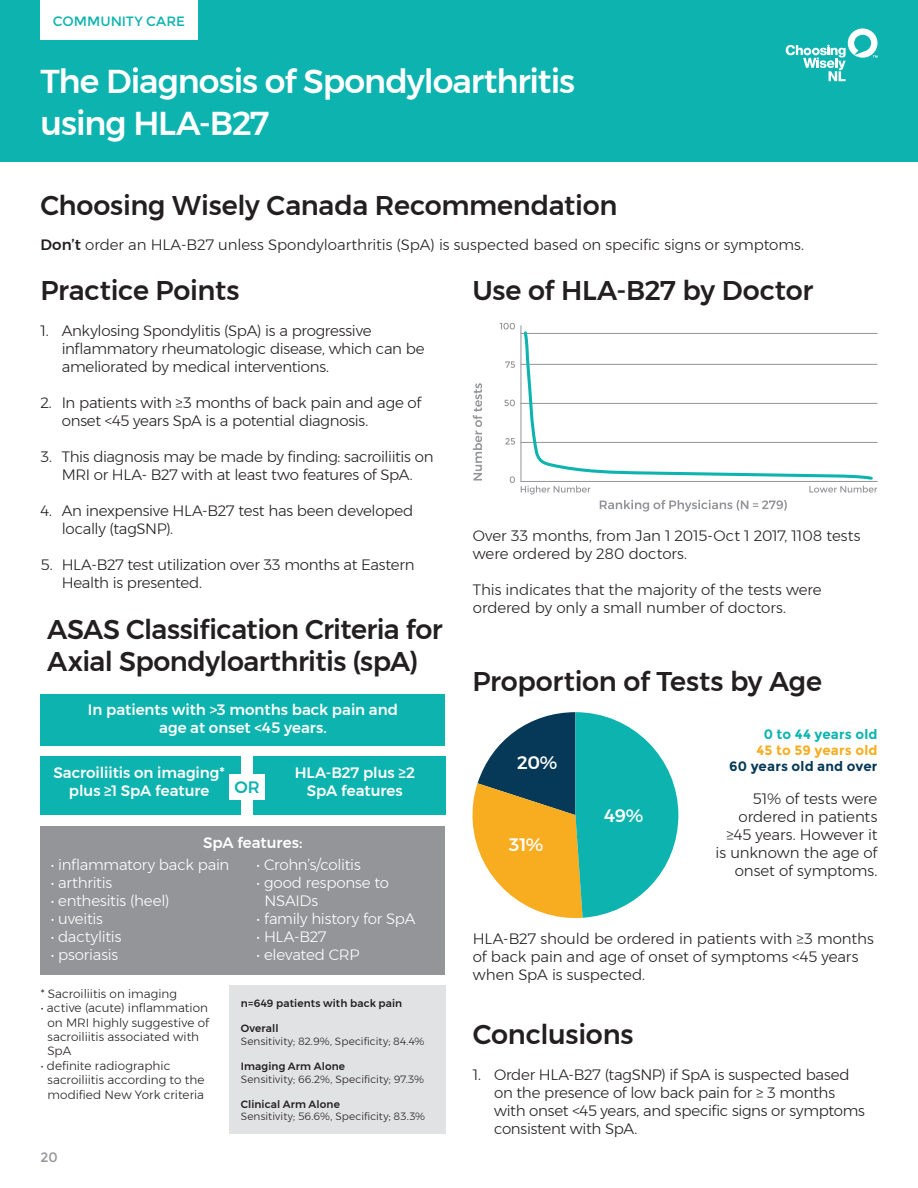
<style>
.page{position:relative;width:918px;height:1188px;background:#fff}
.page>*{position:absolute;margin:0;border:0;box-sizing:border-box;transform-origin:0 0}
.t1{font:500 33px "Montserrat";letter-spacing:-.03em;color:#fff}
.t2{font:500 27px/32.4px "Montserrat";letter-spacing:-.01em;color:#231f20}
.t3{font:500 18px "Montserrat";color:#fff}
.t4{font:500 16.5px "Montserrat";color:#0db4af}
.t5{font:300 15px/18px "Montserrat";letter-spacing:-.015em;color:#231f20}
.t6{font:300 15px "Montserrat";letter-spacing:-.015em;color:#fff}
.t7{font:500 15px/18px "Montserrat";color:#fff;text-align:center}
.t8{font:700 13.5px "Montserrat";letter-spacing:.015em;color:#063957}
.t9{font:700 13.5px "Montserrat";letter-spacing:.01em;color:#f8ac1f}
.t10{font:13.5px "Montserrat";letter-spacing:-.005em;color:#0db4af}
.t11{font:700 13.5px "Montserrat";letter-spacing:.015em;color:#0db4af}
.t12{font:13.5px "Montserrat";color:#939598}
.t13{font:300 12px/14.4px "Montserrat";letter-spacing:.005em;color:#231f20}
.t14{font:300 10.5px "Montserrat";letter-spacing:.01em;color:#231f20}
.t15{font:500 10.5px "Montserrat";letter-spacing:.015em;color:#231f20}
.s1{font-weight:500}
</style>
<div class="page">
<div style="left:0;top:0;width:918px;height:162px;background:#0db4af"></div>
<svg style="left:786px;top:28px;width:91px;height:53px"></svg>
<div style="left:40px;top:0;width:158px;height:40px;background:#fff"></div>
<svg style="left:472px;top:712px;width:206px;height:207px"></svg>
<hr style="left:521px;top:442px;width:357px;height:1px;background:#939598">
<hr style="left:521px;top:403px;width:357px;height:1px;background:#939598">
<hr style="left:521px;top:364px;width:357px;height:1px;background:#939598">
<hr style="left:521px;top:333px;width:357px;height:1px;background:#939598">
<hr style="left:521px;top:481px;width:357px;height:1px;background:#939598">
<svg style="left:500px;top:323px;width:15px;height:6px"></svg>
<svg style="left:505px;top:361px;width:10px;height:7px"></svg>
<svg style="left:504px;top:400px;width:11px;height:6px"></svg>
<svg style="left:505px;top:438px;width:10px;height:7px"></svg>
<svg style="left:510px;top:476px;width:5px;height:7px"></svg>
<svg style="left:521px;top:486px;width:69px;height:8px"></svg>
<svg style="left:809px;top:486px;width:68px;height:7px"></svg>
<hr style="left:521px;top:325px;width:1px;height:156px;background:#939598">
<svg style="left:473px;top:383px;width:9px;height:98px"></svg>
<svg style="left:600px;top:500px;width:187px;height:12px"></svg>
<svg style="left:522px;top:331px;width:353px;height:149px"></svg>
<div style="left:40px;top:694px;width:406px;height:52px;background:#0db4af"></div>
<div style="left:40px;top:757px;width:201px;height:58px;background:#0db4af"></div>
<div style="left:40px;top:826px;width:406px;height:148px;background:#939598"></div>
<div style="left:253px;top:757px;width:193px;height:58px;background:#0db4af"></div>
<div style="left:229px;top:774px;width:36px;height:26px;background:#fff"></div>
<div style="left:229px;top:986px;width:217px;height:148px;background:#e1e2e4"></div>
<p class="t10" style="left:53px;top:14px;width:133px">COMMUNITY CARE</p>
<p class="t1" style="left:40px;top:55px;width:536px">The Diagnosis of Spondyloarthritis</p>
<p class="t1" style="left:40px;top:97px;width:231px">using HLA-B27</p>
<p class="t2" style="left:40px;top:189px;width:578px">Choosing Wisely Canada Recommendation</p>
<p class="t5" style="left:40px;top:235px;width:765px"><span class="s1">Don’t</span> order an HLA-B27 unless Spondyloarthritis (SpA) is suspected based on specific signs or symptoms.</p>
<p class="t2" style="left:40px;top:275px;width:201px">Practice Points</p>
<p class="t5" style="left:62px;top:322px;width:364px;text-indent:-21px">1. Ankylosing Spondylitis (SpA) is a progressive inflammatory rheumatologic disease, which can be ameliorated by medical interventions.</p>
<p class="t5" style="left:62px;top:394px;width:361px;text-indent:-21px">2. In patients with ≥3 months of back pain and age of onset &lt;45 years SpA is a potential diagnosis.</p>
<p class="t5" style="left:40px;top:448px;width:394px;text-align:center">3. This diagnosis may be made by finding: sacroiliitis on<br>MRI or HLA- B27 with at least two features of SpA.</p>
<p class="t5" style="left:62px;top:502px;width:353px;text-indent:-21px">4. An inexpensive HLA-B27 test has been developed locally (tagSNP).</p>
<p class="t5" style="left:62px;top:556px;width:354px;text-indent:-21px">5. HLA-B27 test utilization over 33 months at Eastern<br>Health is presented.</p>
<p class="t2" style="left:47px;top:613px;width:397px">ASAS Classification Criteria for<br>Axial Spondyloarthritis (spA)</p>
<p class="t7" style="left:88px;top:700px;width:312px">In patients with &gt;3 months back pain and age at onset &lt;45 years.</p>
<p class="t7" style="left:53px;top:764px;width:173px">Sacroiliitis on imaging* plus ≥1 SpA feature</p>
<p class="t7" style="left:203px;top:833px;width:101px">SpA features:</p>
<p class="t6" style="left:51px;top:854px;width:180px">• inflammatory back pain</p>
<p class="t6" style="left:51px;top:872px;width:63px">• arthritis</p>
<p class="t6" style="left:51px;top:890px;width:120px">• enthesitis (heel)</p>
<p class="t6" style="left:51px;top:908px;width:54px">• uveitis</p>
<p class="t6" style="left:51px;top:926px;width:72px">• dactylitis</p>
<p class="t6" style="left:51px;top:944px;width:69px">• psoriasis</p>
<p class="t7" style="left:295px;top:764px;width:122px">HLA-B27 plus ≥2</p>
<p class="t4" style="left:235px;top:774px;width:27px">OR</p>
<p class="t7" style="left:307px;top:782px;width:97px">SpA features</p>
<p class="t6" style="left:257px;top:854px;width:106px">• Crohn’s/colitis</p>
<p class="t6" style="left:257px;top:872px;width:134px">• good response to</p>
<p class="t6" style="left:265px;top:890px;width:55px">NSAIDs</p>
<p class="t6" style="left:257px;top:908px;width:160px">• family history for SpA</p>
<p class="t6" style="left:257px;top:926px;width:71px">• HLA-B27</p>
<p class="t6" style="left:257px;top:944px;width:104px">• elevated CRP</p>
<p class="t13" style="left:41px;top:986px;width:138px">* Sacroiliitis on imaging</p>
<p class="t13" style="left:47px;top:1001px;width:163px;text-indent:-7px">• active (acute) inflammation on MRI highly suggestive of sacroiliitis associated with<br>SpA</p>
<p class="t13" style="left:47px;top:1058px;width:159px;text-indent:-7px">• definite radiographic sacroiliitis according to the modified New York criteria</p>
<p class="t12" style="left:40px;top:1149px;width:19px">20</p>
<p class="t15" style="left:241px;top:995px;width:163px">n=649 patients with back pain</p>
<p class="t15" style="left:241px;top:1020px;width:39px">Overall</p>
<p class="t14" style="left:241px;top:1033px;width:185px">Sensitivity; 82.9%, Specificity; 84.4%</p>
<p class="t15" style="left:241px;top:1058px;width:106px">Imaging Arm Alone</p>
<p class="t14" style="left:241px;top:1071px;width:185px">Sensitivity; 66.2%, Specificity; 97.3%</p>
<p class="t15" style="left:241px;top:1096px;width:101px">Clinical Arm Alone</p>
<p class="t14" style="left:241px;top:1109px;width:186px">Sensitivity; 56.6%, Specificity; 83.3%</p>
<p class="t2" style="left:472px;top:275px;width:342px">Use of HLA-B27 by Doctor</p>
<p class="t5" style="left:473px;top:526px;width:389px">Over 33 months, from Jan 1 2015-Oct 1 2017, 1108 tests were ordered by 280 doctors.</p>
<p class="t5" style="left:473px;top:580px;width:350px">This indicates that the majority of the tests were ordered by only a small number of doctors.</p>
<p class="t2" style="left:472px;top:665px;width:351px">Proportion of Tests by Age</p>
<p class="t3" style="left:517px;top:749px;width:42px">20%</p>
<p class="t3" style="left:509px;top:830px;width:36px">31%</p>
<p class="t3" style="left:604px;top:801px;width:40px">49%</p>
<p class="t11" style="left:764px;top:726px;width:115px">0 to 44 years old</p>
<p class="t9" style="left:757px;top:742px;width:122px">45 to 59 years old</p>
<p class="t8" style="left:729px;top:758px;width:150px">60 years old and over</p>
<p class="t5" style="left:716px;top:789px;width:163px;text-align:right">51% of tests were ordered in patients ≥45 years. However it is unknown the age of onset of symptoms.</p>
<p class="t5" style="left:473px;top:929px;width:402px">HLA-B27 should be ordered in patients with ≥3 months of back pain and age of onset of symptoms &lt;45 years when SpA is suspected.</p>
<p class="t2" style="left:473px;top:1018px;width:162px">Conclusions</p>
<p class="t5" style="left:494px;top:1065px;width:372px;text-indent:-21px">1. Order HLA-B27 (tagSNP) if SpA is suspected based on the presence of low back pain for ≥ 3 months with onset &lt;45 years, and specific signs or symptoms consistent with SpA.</p>
</div>
